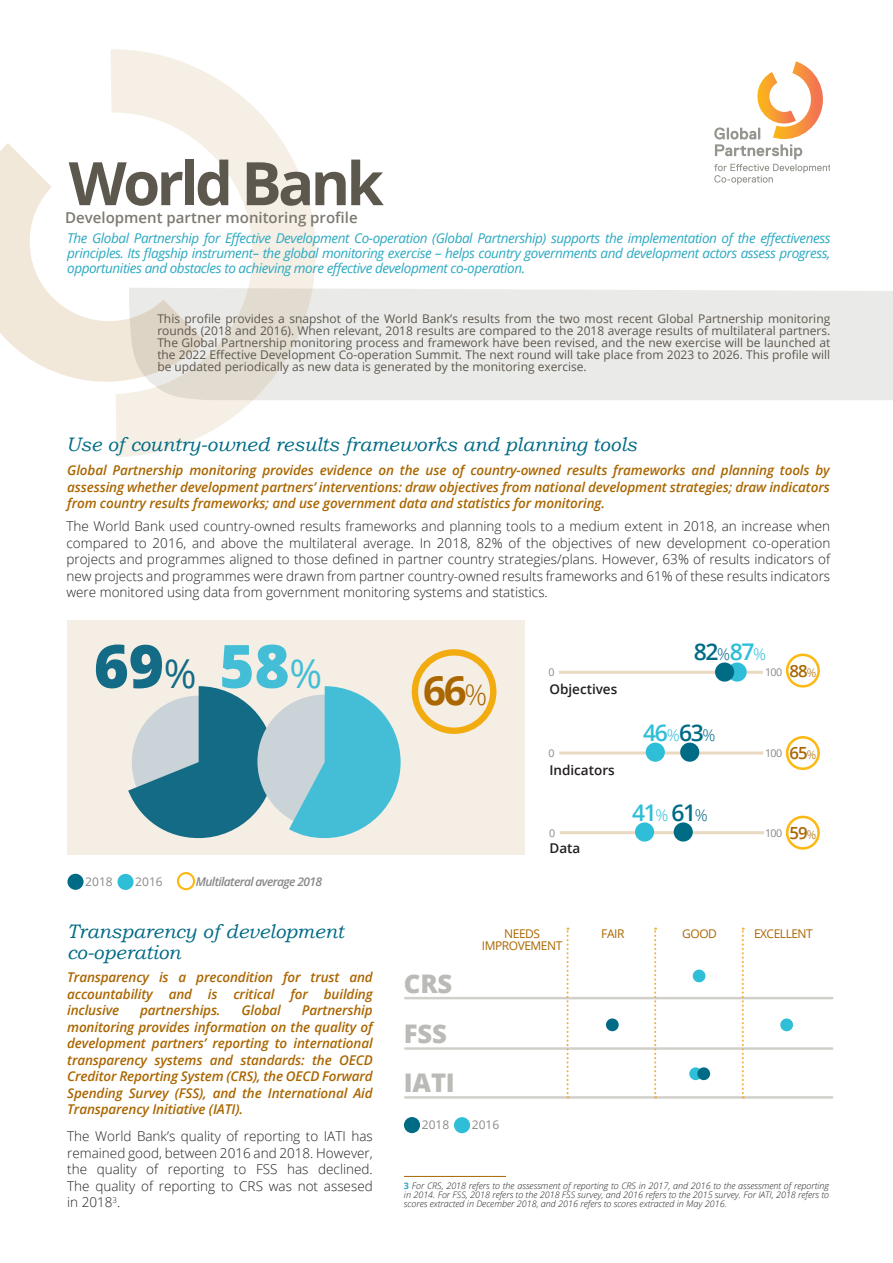
<style>
.page{position:relative;width:893px;height:1263px;background:#fff}
.page>*{position:absolute;margin:0;border:0;box-sizing:border-box;transform-origin:0 0}
._1_country_name{font:700 60px "Open Sans";letter-spacing:-.06em;color:#5d584d}
.t1{font:800 59.85px "Open Sans";color:#136b85}
.t2{font:700 40.35px "Open Sans";color:#a60}
.t3{font:800 25.65px "Open Sans";letter-spacing:-.01em;color:#babab6}
.t4{font:600 22.95px "Open Sans";letter-spacing:-.06em;color:#2ebed7}
.t5{font:600 22.95px "Open Sans";color:#006b85}
._5_section_title{font:italic 19.5px/21px "Bookman Old Style";color:#006b85}
.t6{font:600 16.8px "Open Sans";color:#a60}
._2_country_subtitle{font:600 15px "Open Sans";color:#7d7971}
._6_section_intro{font:italic 600 13.5px/16.5px "Open Sans";letter-spacing:-.01em;color:#a60;text-align:justify}
._7_body_text{font:300 13.5px/16.5px "Open Sans";color:#231f20;text-align:justify}
._3_intro_text_1{font:italic 13.5px/15px "Open Sans";letter-spacing:-.03em;color:#2ba9c1;text-align:justify}
._10_graphic_subtitle{font:600 13.5px "Open Sans";color:#231f20}
._4_intro_text_2{font:12px/12px "Open Sans";color:#5d584d;text-align:justify}
.t7{font:12px "Open Sans";letter-spacing:-.04em;color:#a60}
._9_legend{font:italic 600 12px "Open Sans";letter-spacing:-.05em;color:#87888a}
._9_legend-2{font:12px "Open Sans";color:#87888a}
.t8{font:10.65px "Open Sans";letter-spacing:-.06em;color:#87888a}
._8_notes{font:italic 300 9px/9px "Open Sans";color:#231f20;text-align:justify}
.s1{font-weight:400;font-size:39.9px}
.s2{color:#43bed6}
.s3{font-weight:400;font-size:39.9px;color:#43bed6}
.s4{font-weight:300;font-size:28.2px}
.s5{font-weight:300;font-size:16.05px}
.s6{color:#2ebed7}
.s7{font-weight:300;font-size:16.05px;color:#2ebed7}
.s8{font-weight:300;font-size:11.7px}
.s9{color:#006b85}
.s10{font-weight:300;font-size:16.05px;color:#006b85}
.s11{font-weight:700;font-style:normal;color:#2ba9c1}
</style>
<div class="page">
<svg style="left:714px;top:61px;width:115px;height:124px"></svg>
<svg style="left:110px;top:49px;width:206px;height:408px;fill:#f6efe5"></svg>
<svg style="left:0;top:143px;width:205px;height:241px"></svg>
<svg style="left:129px;top:288px;width:764px;height:112px;background:#e9e7e5"></svg>
<div style="left:67px;top:621px;width:458px;height:234px;background:#f5eee4"></div>
<div style="left:177px;top:872px;width:18px;height:18px;border:2px solid #fdb913;border-radius:50%"></div>
<hr style="left:405px;top:1047px;width:427px;height:3px;background:#d0cfc9">
<hr style="left:405px;top:1096px;width:427px;height:3px;background:#d0cfc9">
<hr style="left:405px;top:997px;width:427px;height:2px;background:#d0cfc9">
<svg style="left:654px;top:927px;width:2px;height:171px"></svg>
<svg style="left:742px;top:927px;width:2px;height:171px"></svg>
<svg style="left:566px;top:927px;width:3px;height:171px"></svg>
<hr style="left:560px;top:831px;width:204px;height:3px;background:#cca366">
<hr style="left:559px;top:751px;width:204px;height:3px;background:#cca366">
<hr style="left:559px;top:671px;width:204px;height:3px;background:#cca366">
<div style="left:786px;top:653px;width:34px;height:34px;border:3px solid #fdb913;border-radius:50%"></div>
<div style="left:786px;top:736px;width:34px;height:34px;border:3px solid #fdb913;border-radius:50%"></div>
<div style="left:786px;top:816px;width:34px;height:34px;border:3px solid #fdb913;border-radius:50%"></div>
<div style="left:117px;top:874px;width:17px;height:16px;background:#2ebed7;border-radius:50%"></div>
<div style="left:67px;top:874px;width:17px;height:16px;background:#006b85;border-radius:50%"></div>
<div style="left:454px;top:1117px;width:16px;height:16px;background:#2ebed7;border-radius:50%"></div>
<div style="left:404px;top:1117px;width:16px;height:16px;background:#006b85;border-radius:50%"></div>
<div style="left:412px;top:649px;width:84px;height:85px;border:6px solid #fdb913;border-radius:50%"></div>
<hr style="left:404px;top:1176px;width:102px;height:1px;background:#a60">
<div style="left:728px;top:662px;width:19px;height:20px;background:#2ebed7;border-radius:50%"></div>
<div style="left:646px;top:743px;width:19px;height:19px;background:#2ebed7;border-radius:50%"></div>
<div style="left:635px;top:822px;width:19px;height:19px;background:#2ebed7;border-radius:50%"></div>
<div style="left:715px;top:662px;width:19px;height:20px;background:#006b85;border-radius:50%"></div>
<div style="left:680px;top:743px;width:19px;height:19px;background:#006b85;border-radius:50%"></div>
<div style="left:674px;top:822px;width:19px;height:19px;background:#006b85;border-radius:50%"></div>
<div style="left:693px;top:969px;width:12px;height:13px;background:#2ebed7;border-radius:50%"></div>
<div style="left:780px;top:1018px;width:13px;height:13px;background:#2ebed7;border-radius:50%"></div>
<div style="left:606px;top:1018px;width:13px;height:13px;background:#006b85;border-radius:50%"></div>
<div style="left:689px;top:1067px;width:13px;height:13px;background:#2ebed7;border-radius:50%"></div>
<div style="left:697px;top:1067px;width:13px;height:13px;background:#006b85;border-radius:50%"></div>
<svg style="left:128px;top:686px;width:147px;height:152px"></svg>
<div style="left:257px;top:695px;width:134px;height:133px;background:#cad3d8;border-radius:50%"></div>
<div style="left:248px;top:689px;width:9px;height:14px;background:#f5eee4"></div>
<div style="left:210px;top:689px;width:9px;height:14px;background:#136b85"></div>
<svg style="left:289px;top:686px;width:112px;height:152px"></svg>
<p class="_1_country_name" style="left:69px;top:141px;width:317px">World Bank</p>
<p class="_2_country_subtitle" style="left:65px;top:208px;width:294px">Development partner monitoring profile</p>
<p class="_3_intro_text_1" style="left:67px;top:230px;width:765px">The Global Partnership for Effective Development Co-operation (Global Partnership) supports the implementation of the effectiveness principles. Its flagship instrument– the global monitoring exercise – helps country governments and development actors assess progress, opportunities and obstacles to achieving more effective development co-operation.</p>
<p class="_4_intro_text_2" style="left:157px;top:312px;width:674px">This profile provides a snapshot of the World Bank’s results from the two most recent Global Partnership monitoring rounds (2018 and 2016). When relevant, 2018 results are compared to the 2018 average results of multilateral partners.<br>The Global Partnership monitoring process and framework have been revised, and the new exercise will be launched at the 2022 Effective Development Co-operation Summit. The next round will take place from 2023 to 2026. This profile will be updated periodically as new data is generated by the monitoring exercise.</p>
<p class="_5_section_title" style="left:66px;top:434px;width:572px">Use of country-owned results frameworks and planning tools</p>
<p class="_6_section_intro" style="left:67px;top:462px;width:764px">Global Partnership monitoring provides evidence on the use of country-owned results frameworks and planning tools by assessing whether development partners’ interventions: draw objectives from national development strategies; draw indicators</p>
<p class="_6_section_intro" style="left:67px;top:495px;width:539px">from country results frameworks; and use government data and statistics for monitoring.</p>
<p class="_7_body_text" style="left:66px;top:518px;width:765px">The World Bank used country-owned results frameworks and planning tools to a medium extent in 2018, an increase when compared to 2016, and above the multilateral average. In 2018, 82% of the objectives of new development co-operation projects and programmes aligned to those defined in partner country strategies/plans. However, 63% of results indicators of new projects and programmes were drawn from partner country-owned results frameworks and 61% of these results indicators were monitored using data from government monitoring systems and statistics.</p>
<p class="t1" style="left:94px;top:620px;width:230px">69<span class="s1">%</span> <span class="s2">58</span><span class="s3">%</span></p>
<p class="_9_legend-2" style="left:85px;top:873px;width:29px">2018</p>
<p class="_9_legend-2" style="left:135px;top:873px;width:29px">2016</p>
<p class="_9_legend" style="left:196px;top:873px;width:128px">Multilateral average 2018</p>
<p class="_5_section_title" style="left:67px;top:921px;width:278px">Transparency of development co-operation</p>
<p class="_6_section_intro" style="left:67px;top:969px;width:307px">Transparency is a precondition for trust and accountability and is critical for building inclusive</p>
<p class="_6_section_intro" style="left:67px;top:1002px;width:307px;text-indent:235px">Partnership monitoring provides information on the quality of development partners’ reporting to international transparency systems and standards: the OECD Creditor Reporting System (CRS), the OECD Forward Spending Survey (FSS), and the International Aid Transparency Initiative (IATI).</p>
<p class="_6_section_intro" style="left:140px;top:1002px;width:82px">partnerships.</p>
<p class="_6_section_intro" style="left:242px;top:1002px;width:41px">Global</p>
<p class="_7_body_text" style="left:67px;top:1127px;width:307px">The World Bank’s quality of reporting to IATI has remained good, between 2016 and 2018. However, the quality of reporting to FSS has declined.<br>The quality of reporting to CRS was not assesed in 2018<sup>3</sup>.</p>
<p class="t2" style="left:423px;top:662px;width:65px">66<span class="s4">%</span></p>
<p class="t5" style="left:694px;top:636px;width:74px">82<span class="s5">%</span><span class="s6">87</span><span class="s7">%</span></p>
<p class="t8" style="left:548px;top:665px;width:8px">0</p>
<p class="t8" style="left:765px;top:665px;width:19px">100</p>
<p class="_10_graphic_subtitle" style="left:549px;top:679px;width:69px">Objectives</p>
<p class="t6" style="left:789px;top:659px;width:28px">88<span class="s8">%</span></p>
<p class="t4" style="left:643px;top:717px;width:74px">46<span class="s5">%</span><span class="s9">63</span><span class="s10">%</span></p>
<p class="t8" style="left:549px;top:746px;width:8px">0</p>
<p class="t8" style="left:765px;top:746px;width:19px">100</p>
<p class="_10_graphic_subtitle" style="left:549px;top:760px;width:67px">Indicators</p>
<p class="t6" style="left:789px;top:742px;width:28px">65<span class="s8">%</span></p>
<p class="t4" style="left:632px;top:796px;width:77px">41<span class="s5">%</span> <span class="s9">61</span><span class="s10">%</span></p>
<p class="t8" style="left:549px;top:826px;width:8px">0</p>
<p class="t8" style="left:765px;top:826px;width:19px">100</p>
<p class="_10_graphic_subtitle" style="left:549px;top:839px;width:32px">Data</p>
<p class="t6" style="left:789px;top:821px;width:28px">59<span class="s8">%</span></p>
<p class="t3" style="left:404px;top:964px;width:50px">CRS</p>
<p class="t3" style="left:404px;top:1014px;width:44px">FSS</p>
<p class="t3" style="left:404px;top:1063px;width:52px">IATI</p>
<p class="t7" style="left:504px;top:925px;width:37px">NEEDS</p>
<p class="t7" style="left:601px;top:925px;width:25px">FAIR</p>
<p class="t7" style="left:682px;top:925px;width:36px">GOOD</p>
<p class="t7" style="left:754px;top:925px;width:60px">EXCELLENT</p>
<p class="t7" style="left:482px;top:937px;width:82px">IMPROVEMENT</p>
<p class="_9_legend-2" style="left:422px;top:1116px;width:29px">2018</p>
<p class="_9_legend-2" style="left:472px;top:1116px;width:29px">2016</p>
<p class="_8_notes" style="left:404px;top:1181px;width:427px"><span class="s11">3</span> For CRS, 2018 refers to the assessment of reporting to CRS in 2017, and 2016 to the assessment of reporting in 2014. For FSS, 2018 refers to the 2018 FSS survey, and 2016 refers to the 2015 survey. For IATI, 2018 refers to scores extracted in December 2018, and 2016 refers to scores extracted in May 2016.</p>
</div>
